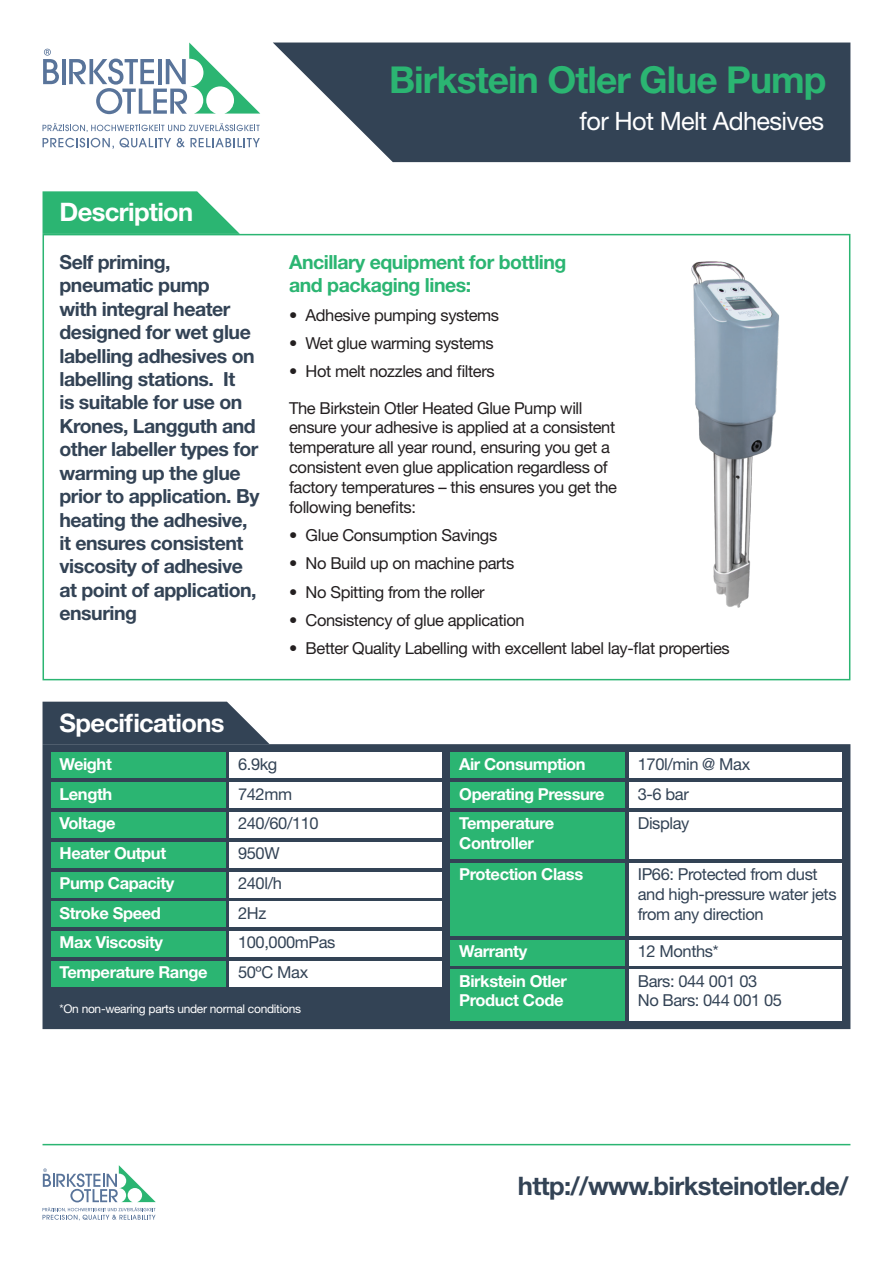
<style>
.page{position:relative;width:893px;height:1263px;background:#fff}
.page>*{position:absolute;margin:0;border:0;box-sizing:border-box;transform-origin:0 0}
.t1{font:700 37.2px "Helvetica Neue LT Std";letter-spacing:-.025em;color:#2bb572}
.t2{font:700 25.5px "Helvetica Neue LT Std";letter-spacing:-.025em;color:#334355}
.t3{font:700 25.5px "Helvetica Neue LT Std";letter-spacing:-.025em;color:#fff}
.t4{font:25.35px "Helvetica Neue LT Std";letter-spacing:-.025em;color:#fff}
.t5{font:700 19.5px/23.4px "Helvetica Neue LT Std";letter-spacing:-.025em;color:#334355}
.t6{font:700 19.5px/23.4px "Helvetica Neue LT Std";letter-spacing:-.025em;color:#2bb572}
.t7{font:16.5px/19.8px "Helvetica Neue LT Std";letter-spacing:-.025em;color:#231f20}
.t8{font:700 16.5px/19.8px "Helvetica Neue LT Std";letter-spacing:-.025em;color:#fff}
.t9{font:16.5px/19.8px "Helvetica Neue LT Std";letter-spacing:-.025em;color:#334355}
.t10{font:12px "Helvetica Neue LT Std";letter-spacing:-.025em;color:#fff}
</style>
<div class="page">
<svg style="left:43px;top:191px;width:197px;height:43px;background:#44bd82"></svg>
<svg style="left:43px;top:138px;width:128px;height:11px"></svg>
<svg style="left:177px;top:138px;width:83px;height:9px"></svg>
<svg style="left:43px;top:123px;width:217px;height:9px"></svg>
<svg style="left:43px;top:49px;width:16px;height:35px"></svg>
<hr style="left:62px;top:59px;width:4px;height:25px;background:#59749a">
<svg style="left:69px;top:43px;width:191px;height:71px"></svg>
<svg style="left:273px;top:43px;width:577px;height:119px;background:#4a5868"></svg>
<div style="left:43px;top:234px;width:807px;height:446px;border:2px solid #2bb572"></div>
<svg style="left:43px;top:702px;width:227px;height:42px;background:#465465"></svg>
<div style="left:43px;top:744px;width:807px;height:285px;background:#334355;border:2px solid #334355"></div>
<div style="left:51px;top:753px;width:174px;height:25px;background:#2bb572"></div>
<div style="left:51px;top:782px;width:174px;height:26px;background:#2bb572"></div>
<div style="left:51px;top:812px;width:174px;height:26px;background:#2bb572"></div>
<div style="left:51px;top:842px;width:174px;height:25px;background:#2bb572"></div>
<div style="left:51px;top:872px;width:174px;height:25px;background:#2bb572"></div>
<div style="left:51px;top:901px;width:174px;height:26px;background:#2bb572"></div>
<div style="left:51px;top:931px;width:174px;height:26px;background:#2bb572"></div>
<div style="left:51px;top:961px;width:174px;height:25px;background:#2bb572"></div>
<div style="left:230px;top:753px;width:212px;height:25px;background:#fff"></div>
<div style="left:230px;top:782px;width:212px;height:26px;background:#fff"></div>
<div style="left:230px;top:812px;width:212px;height:26px;background:#fff"></div>
<div style="left:230px;top:842px;width:212px;height:25px;background:#fff"></div>
<div style="left:230px;top:872px;width:212px;height:25px;background:#fff"></div>
<div style="left:230px;top:901px;width:212px;height:26px;background:#fff"></div>
<div style="left:230px;top:931px;width:212px;height:26px;background:#fff"></div>
<div style="left:230px;top:961px;width:212px;height:25px;background:#fff"></div>
<svg style="left:43px;top:1165px;width:113px;height:55px"></svg>
<hr style="left:43px;top:1144px;width:807px;height:1px;background:#2bb572">
<img style="left:691px;top:261px;width:88px;height:347px">
<div style="left:451px;top:753px;width:174px;height:25px;background:#2bb572"></div>
<div style="left:451px;top:782px;width:174px;height:26px;background:#2bb572"></div>
<div style="left:451px;top:812px;width:174px;height:47px;background:#2bb572"></div>
<div style="left:451px;top:863px;width:174px;height:72px;background:#2bb572"></div>
<div style="left:451px;top:940px;width:174px;height:25px;background:#2bb572"></div>
<div style="left:451px;top:969px;width:174px;height:51px;background:#2bb572"></div>
<div style="left:629px;top:753px;width:213px;height:25px;background:#fff"></div>
<div style="left:629px;top:782px;width:213px;height:26px;background:#fff"></div>
<div style="left:629px;top:812px;width:213px;height:47px;background:#fff"></div>
<div style="left:629px;top:863px;width:213px;height:72px;background:#fff"></div>
<div style="left:629px;top:940px;width:213px;height:25px;background:#fff"></div>
<div style="left:629px;top:969px;width:213px;height:51px;background:#fff"></div>
<p class="t3" style="left:60px;top:196px;width:135px">Description</p>
<p class="t5" style="left:60px;top:250px;width:201px">Self priming, pneumatic pump<br>with integral heater designed for wet glue labelling adhesives on labelling stations. It<br>is suitable for use on<br>Krones, Langguth and other labeller types for warming up the glue prior to application. By heating the adhesive, it ensures consistent viscosity of adhesive at point of application, ensuring</p>
<p class="t1" style="left:389px;top:57px;width:439px">Birkstein Otler Glue Pump</p>
<p class="t4" style="left:580px;top:106px;width:246px">for Hot Melt Adhesives</p>
<p class="t6" style="left:289px;top:250px;width:279px">Ancillary equipment for bottling and packaging lines:</p>
<p class="t7" style="left:289px;top:305px;width:211px">• Adhesive pumping systems</p>
<p class="t7" style="left:289px;top:333px;width:206px">• Wet glue warming systems</p>
<p class="t7" style="left:289px;top:361px;width:207px">• Hot melt nozzles and filters</p>
<p class="t7" style="left:289px;top:398px;width:329px">The Birkstein Otler Heated Glue Pump will ensure your adhesive is applied at a consistent temperature all year round, ensuring you get a consistent even glue application regardless of factory temperatures – this ensures you get the following benefits:</p>
<p class="t7" style="left:289px;top:525px;width:210px">• Glue Consumption Savings</p>
<p class="t7" style="left:289px;top:553px;width:227px">• No Build up on machine parts</p>
<p class="t7" style="left:289px;top:582px;width:197px">• No Spitting from the roller</p>
<p class="t7" style="left:289px;top:610px;width:237px">• Consistency of glue application</p>
<p class="t7" style="left:289px;top:638px;width:442px">• Better Quality Labelling with excellent label lay-flat properties</p>
<p class="t3" style="left:60px;top:707px;width:167px">Specifications</p>
<p class="t8" style="left:60px;top:754px;width:54px">Weight</p>
<p class="t8" style="left:60px;top:783px;width:54px">Length</p>
<p class="t8" style="left:60px;top:813px;width:58px">Voltage</p>
<p class="t8" style="left:60px;top:843px;width:108px">Heater Output</p>
<p class="t8" style="left:60px;top:873px;width:116px">Pump Capacity</p>
<p class="t8" style="left:60px;top:902px;width:103px">Stroke Speed</p>
<p class="t8" style="left:60px;top:932px;width:105px">Max Viscosity</p>
<p class="t8" style="left:60px;top:962px;width:150px">Temperature Range</p>
<p class="t9" style="left:238px;top:754px;width:41px">6.9kg</p>
<p class="t9" style="left:238px;top:783px;width:56px">742mm</p>
<p class="t9" style="left:238px;top:813px;width:82px">240/60/110</p>
<p class="t9" style="left:238px;top:843px;width:43px">950W</p>
<p class="t9" style="left:238px;top:873px;width:45px">240l/h</p>
<p class="t9" style="left:238px;top:903px;width:30px">2Hz</p>
<p class="t9" style="left:238px;top:932px;width:99px">100,000mPas</p>
<p class="t9" style="left:238px;top:962px;width:72px">50ºC Max</p>
<p class="t10" style="left:60px;top:1002px;width:243px">*On non-wearing parts under normal conditions</p>
<p class="t8" style="left:459px;top:754px;width:128px">Air Consumption</p>
<p class="t8" style="left:459px;top:783px;width:147px">Operating Pressure</p>
<p class="t8" style="left:459px;top:813px;width:97px">Temperature<br>Controller</p>
<p class="t8" style="left:459px;top:864px;width:125px">Protection Class</p>
<p class="t8" style="left:459px;top:941px;width:70px">Warranty</p>
<p class="t8" style="left:459px;top:970px;width:109px">Birkstein Otler<br>Product Code</p>
<p class="t9" style="left:638px;top:754px;width:114px">170l/min @ Max</p>
<p class="t9" style="left:638px;top:783px;width:53px">3-6 bar</p>
<p class="t9" style="left:638px;top:813px;width:53px">Display</p>
<p class="t9" style="left:638px;top:864px;width:200px">IP66: Protected from dust and high-pressure water jets from any direction</p>
<p class="t9" style="left:638px;top:941px;width:82px">12 Months*</p>
<p class="t9" style="left:638px;top:971px;width:146px">Bars: 044 001 03<br>No Bars: 044 001 05</p>
<p class="t2" style="left:518px;top:1170px;width:332px">http://www.birksteinotler.de/</p>
</div>
